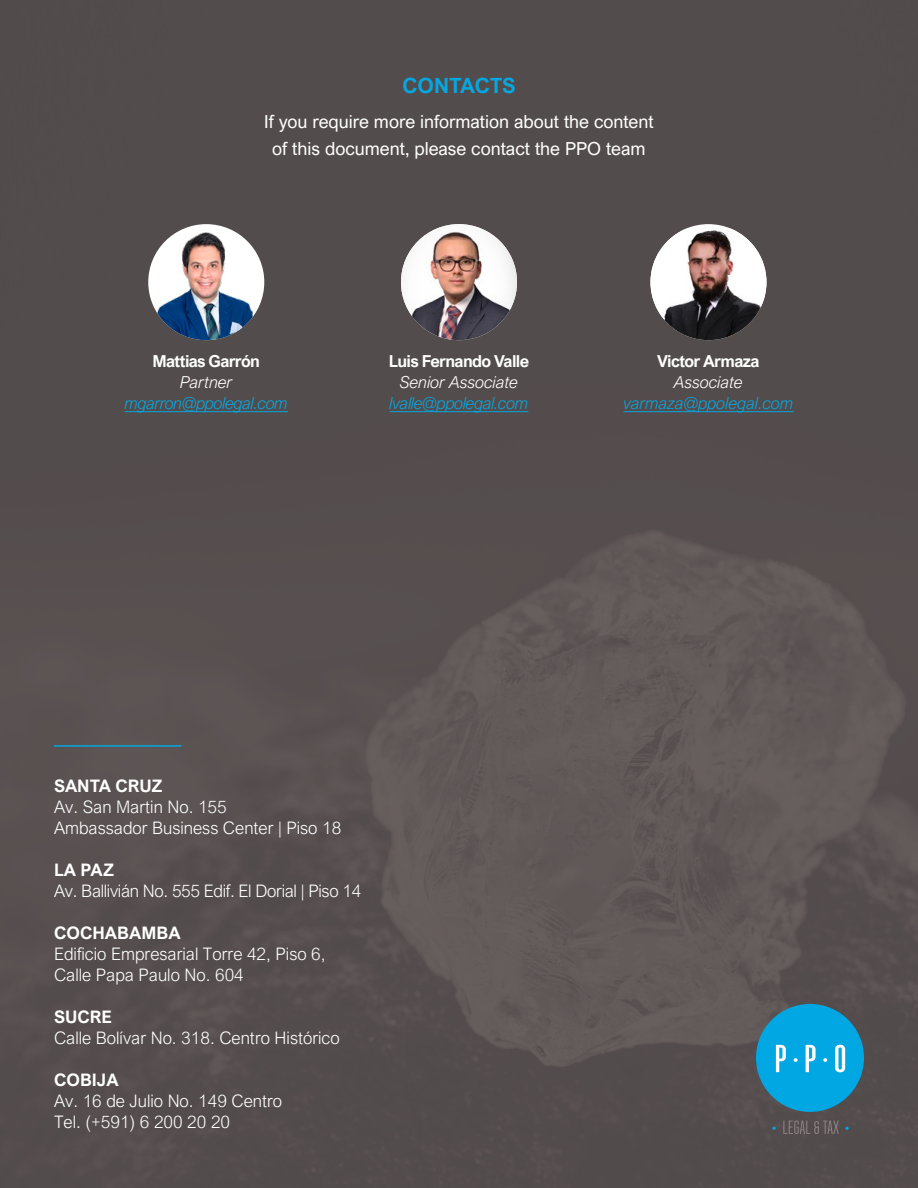
<style>
.page{position:relative;width:918px;height:1188px;background:#fff}
.page>*{position:absolute;margin:0;border:0;box-sizing:border-box;transform-origin:0 0}
.t1{font:700 21px "Arial Nova";letter-spacing:-.01em;color:#06a7e0}
.t2{font:18px/27px "Arial Nova";color:#fff;text-align:center}
.t3{font:300 17.25px/21px "Arial Nova";color:#fff}
.t4{font:300 17.25px "Arial Nova";letter-spacing:-.02em;color:#fff}
.t5{font:700 17.25px "Arial Nova";color:#fff}
.t6{font:700 16.5px "Arial Nova";letter-spacing:-.04em;color:#fff}
.t7{font:italic 300 16.5px "Arial Nova";letter-spacing:-.02em;color:#06a7e0}
.t8{font:italic 300 16.5px "Arial Nova";color:#fff}
.t9{font:italic 300 16.5px "Arial Nova";color:#06a7e0}
</style>
<div class="page">
<div style="left:0;top:0;width:918px;height:1188px;background:linear-gradient(to right,#554e4e,#595252)"></div>
<hr style="left:54px;top:745px;width:127px;height:2px;background:#06a7e0">
<div style="left:756px;top:1004px;width:108px;height:108px;background:#00a7e2;border-radius:50%"></div>
<svg style="left:776px;top:1045px;width:10px;height:27px"></svg>
<svg style="left:794px;top:1058px;width:4px;height:4px"></svg>
<svg style="left:806px;top:1045px;width:10px;height:27px"></svg>
<svg style="left:835px;top:1045px;width:10px;height:27px"></svg>
<svg style="left:823px;top:1058px;width:4px;height:4px"></svg>
<svg style="left:783px;top:1120px;width:56px;height:14px"></svg>
<svg style="left:772px;top:1127px;width:4px;height:3px"></svg>
<svg style="left:845px;top:1127px;width:4px;height:3px"></svg>
<hr style="left:623px;top:411px;width:170px;height:1px;background:#06a7e0">
<hr style="left:125px;top:411px;width:163px;height:1px;background:#06a7e0">
<hr style="left:390px;top:411px;width:138px;height:1px;background:#06a7e0">
<img style="left:650px;top:229px;width:116px;height:111px">
<img style="left:148px;top:229px;width:116px;height:111px">
<img style="left:401px;top:224px;width:116px;height:116px;border-radius:58px">
<p class="t1" style="left:402px;top:73px;width:115px">CONTACTS</p>
<p class="t2" style="left:264px;top:108px;width:391px">If you require more information about the content of this document, please contact the PPO team</p>
<p class="t6" style="left:153px;top:352px;width:109px">Mattias Garrón</p>
<p class="t8" style="left:180px;top:373px;width:54px">Partner</p>
<p class="t7" style="left:125px;top:394px;width:165px">mgarron@ppolegal.com</p>
<p class="t6" style="left:389px;top:352px;width:142px">Luis Fernando Valle</p>
<p class="t8" style="left:400px;top:373px;width:120px">Senior Associate</p>
<p class="t7" style="left:390px;top:394px;width:140px">lvalle@ppolegal.com</p>
<p class="t6" style="left:657px;top:352px;width:104px">Victor Armaza</p>
<p class="t8" style="left:674px;top:373px;width:70px">Associate</p>
<p class="t9" style="left:623px;top:394px;width:171px">varmaza@ppolegal.com</p>
<p class="t5" style="left:54px;top:776px;width:110px">SANTA CRUZ</p>
<p class="t3" style="left:54px;top:797px;width:289px">Av. San Martin No. 155<br>Ambassador Business Center | Piso 18</p>
<p class="t5" style="left:54px;top:860px;width:61px">LA PAZ</p>
<p class="t4" style="left:54px;top:881px;width:309px">Av. Ballivián No. 555 Edif. El Dorial | Piso 14</p>
<p class="t5" style="left:54px;top:923px;width:128px">COCHABAMBA</p>
<p class="t3" style="left:54px;top:944px;width:273px">Edificio Empresarial Torre 42, Piso 6,<br>Calle Papa Paulo No. 604</p>
<p class="t5" style="left:54px;top:1007px;width:60px">SUCRE</p>
<p class="t3" style="left:54px;top:1028px;width:287px">Calle Bolívar No. 318. Centro Histórico</p>
<p class="t5" style="left:54px;top:1070px;width:66px">COBIJA</p>
<p class="t3" style="left:54px;top:1091px;width:230px">Av. 16 de Julio No. 149 Centro<br>Tel. (+591) 6 200 20 20</p>
</div>
